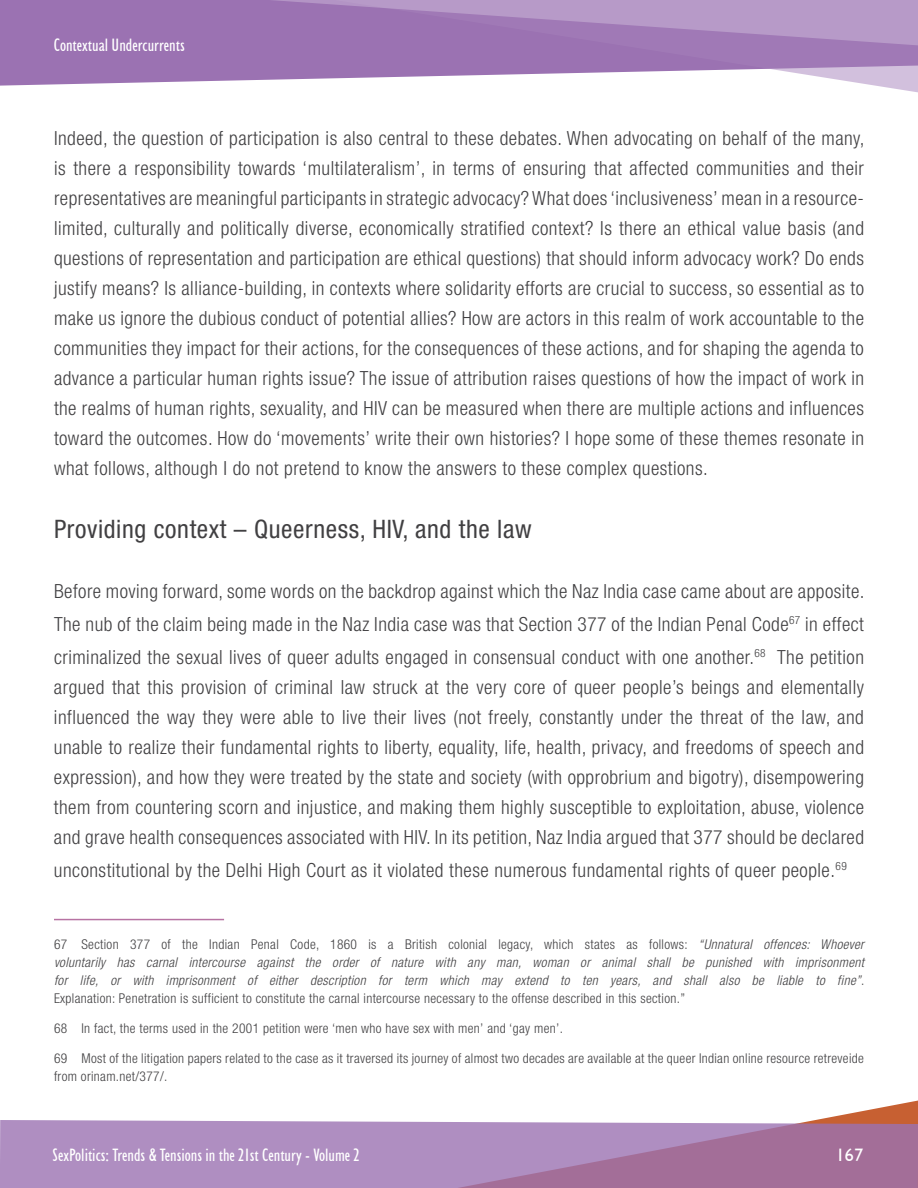
<style>
.page{position:relative;width:918px;height:1188px;background:#fff}
.page>*{position:absolute;margin:0;border:0;box-sizing:border-box;transform-origin:0 0}
.t1{font:condensed 25.5px "Helvetica Neue LT Std";letter-spacing:.025em;color:#414042}
.t2{font:300 condensed 19.5px/30px "Helvetica Neue LT Std";letter-spacing:.025em;color:#414042;text-align:justify}
.t3{font:condensed 18px "Humanist 521 BT";color:#fff}
.t4{font:18px "Humanist 521 BT";color:#fff}
.t5{font:italic 300 condensed 13.5px/18px "Helvetica Neue LT Std";letter-spacing:.025em;color:#414042;text-align:justify}
.t6{font:300 condensed 13.5px/18px "Helvetica Neue LT Std";letter-spacing:.025em;color:#414042}
.s1{font-style:normal}
</style>
<div class="page">
<svg style="left:816px;top:1100px;width:102px;height:20px"></svg>
<svg style="left:52px;top:61px;width:866px;height:32px"></svg>
<svg style="left:0;top:0;width:918px;height:61px;background:#a37db8"></svg>
<svg style="left:0;top:1120px;width:918px;height:68px;background:#ad86b5"></svg>
<hr style="left:54px;top:919px;width:170px;height:1px;background:#b773a3">
<p class="t3" style="left:54px;top:34px;width:132px">Contextual Undercurrents</p>
<p class="t2" style="left:54px;top:123px;width:812px">Indeed, the question of participation is also central to these debates. When advocating on behalf of the many, is there a responsibility towards ‘multilateralism’, in terms of ensuring that affected communities and their representatives are meaningful participants in strategic advocacy? What does ‘inclusiveness’ mean in a resource&shy;limited, culturally and politically diverse, economically stratified context? Is there an ethical value basis (and questions of representation and participation are ethical questions) that should inform advocacy work? Do ends justify means? Is alliance-building, in contexts where solidarity efforts are crucial to success, so essential as to make us ignore the dubious conduct of potential allies? How are actors in this realm of work accountable to the communities they impact for their actions, for the consequences of these actions, and for shaping the agenda to advance a particular human rights issue? The issue of attribution raises questions of how the impact of work in the realms of human rights, sexuality, and HIV can be measured when there are multiple actions and influences toward the outcomes. How do ‘movements’ write their own histories? I hope some of these themes resonate in what follows, although I do not pretend to know the answers to these complex questions.</p>
<h1 class="t1" style="left:54px;top:514px;width:479px">Providing context – Queerness, HIV, and the law</h1>
<p class="t2" style="left:54px;top:574px;width:812px;line-height:33px">Before moving forward, some words on the backdrop against which the Naz India case came about are apposite.<br>The nub of the claim being made in the Naz India case was that Section 377 of the Indian Penal Code<sup>67</sup> in effect criminalized the sexual lives of queer adults engaged in consensual conduct with one another.<sup>68</sup> The petition</p>
<p class="t2" style="left:54px;top:672px;width:812px">argued that this provision of criminal law struck at the very core of queer people’s beings and elementally influenced the way they were able to live their lives (not freely, constantly under the threat of the law, and unable to realize their fundamental rights to liberty, equality, life, health, privacy, and freedoms of speech and expression), and how they were treated by the state and society (with opprobrium and bigotry), disempowering them from countering scorn and injustice, and making them highly susceptible to exploitation, abuse, violence and grave health consequences associated with HIV. In its petition, Naz India argued that 377 should be declared</p>
<p class="t2" style="left:54px;top:855px;width:794px">unconstitutional by the Delhi High Court as it violated these numerous fundamental rights of queer people.<sup>69</sup></p>
<p class="t5" style="left:54px;top:936px;width:812px"><span class="s1">67 Section 377 of the Indian Penal Code, 1860 is a British colonial legacy, which states as follows:</span> “Unnatural offences: Whoever voluntarily has carnal intercourse against the order of nature with any man, woman or animal shall be punished with imprisonment for life, or with imprisonment of either description for term which may extend to ten years, and shall also be liable to fine”<span class="s1">.<br>Explanation: Penetration is sufficient to constitute the carnal intercourse necessary to the offense described in this section.”</span></p>
<p class="t6" style="left:54px;top:1019px;width:510px">68 In fact, the terms used in the 2001 petition were ‘men who have sex with men’ and ‘gay men’.</p>
<p class="t6" style="left:54px;top:1049px;width:811px">69 Most of the litigation papers related to the case as it traversed its journey of almost two decades are available at the queer Indian online resource retreveide from orinam.net/377/.</p>
<p class="t3" style="left:52px;top:1144px;width:309px">SexPolitics: Trends &amp; Tensions in the 21st Century - Volume 2</p>
<p class="t4" style="left:836px;top:1143px;width:29px">167</p>
</div>
